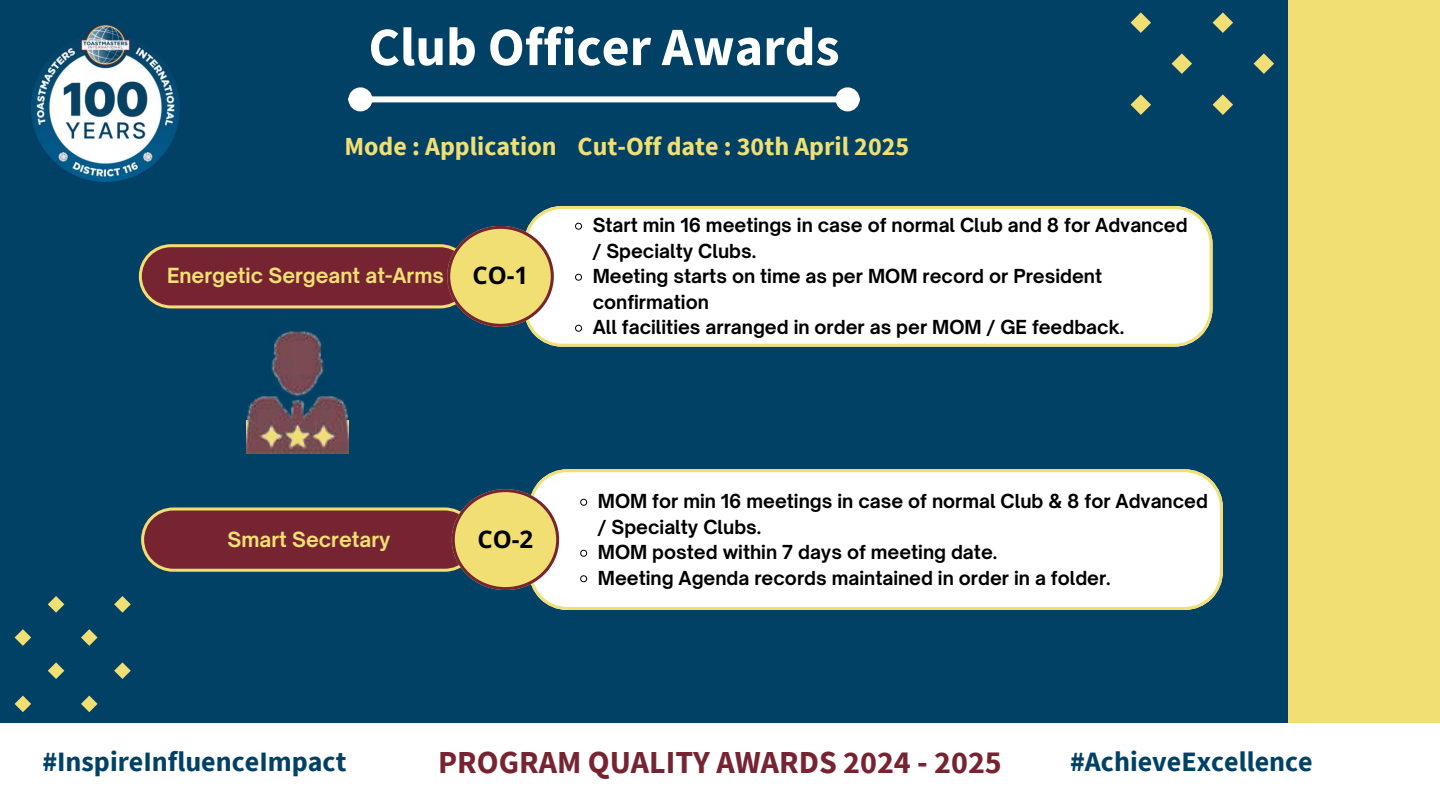
<style>
.page{position:relative;width:1440px;height:810px;background:#004165}
.page>*{position:absolute;margin:0;border:0;box-sizing:border-box;transform-origin:0 0}
.t1{font:700 54px "Source Sans Pro";color:#fff}
.t2{font:700 32px "Source Sans Pro";color:#772432}
.t3{font:700 28px "Source Sans Pro";color:#004165}
.t4{font:700 26px "Source Sans Pro";color:#f2df74}
.t5{font:700 24px "Open Sans";color:#000}
.t6{font:700 20px "Open Sauce One";color:#f2df74}
.t7{font:700 18.5px/25.5px "Open Sauce One";color:#000}
</style>
<div class="page">
<div style="left:1288px;top:0;width:152px;height:810px;background:#f2df74"></div>
<svg style="left:1131px;top:12px;width:20px;height:21px"></svg>
<svg style="left:1131px;top:94px;width:20px;height:21px"></svg>
<svg style="left:1172px;top:53px;width:20px;height:21px"></svg>
<svg style="left:1213px;top:12px;width:20px;height:21px"></svg>
<svg style="left:1213px;top:94px;width:20px;height:21px"></svg>
<svg style="left:1254px;top:53px;width:20px;height:21px"></svg>
<svg style="left:15px;top:629px;width:16px;height:17px"></svg>
<svg style="left:15px;top:696px;width:16px;height:16px"></svg>
<svg style="left:48px;top:596px;width:16px;height:17px"></svg>
<svg style="left:48px;top:662px;width:16px;height:17px"></svg>
<svg style="left:81px;top:629px;width:17px;height:17px"></svg>
<svg style="left:81px;top:696px;width:17px;height:16px"></svg>
<svg style="left:114px;top:596px;width:17px;height:17px"></svg>
<svg style="left:114px;top:662px;width:17px;height:17px"></svg>
<div style="left:0;top:723px;width:1440px;height:87px;background:#fff"></div>
<div style="left:528px;top:206px;width:684px;height:141px;background:#fff"></div>
<svg style="left:575px;top:222px;width:7px;height:8px"></svg>
<svg style="left:575px;top:273px;width:7px;height:8px"></svg>
<svg style="left:575px;top:324px;width:7px;height:8px"></svg>
<svg style="left:139px;top:226px;width:415px;height:101px"></svg>
<img style="left:246px;top:331px;width:103px;height:123px">
<div style="left:533px;top:469px;width:690px;height:141px;background:#fff"></div>
<svg style="left:580px;top:498px;width:8px;height:8px"></svg>
<svg style="left:580px;top:549px;width:8px;height:8px"></svg>
<svg style="left:580px;top:575px;width:8px;height:8px"></svg>
<svg style="left:141px;top:489px;width:418px;height:101px"></svg>
<img style="left:31px;top:23px;width:149px;height:159px">
<div style="left:371px;top:96px;width:466px;height:6px;background:#fff"></div>
<div style="left:351px;top:90px;width:18px;height:18px;background:#fff;border-radius:50%"></div>
<div style="left:348px;top:87px;width:24px;height:24px;border:6px solid #fff;border-radius:50%"></div>
<div style="left:839px;top:90px;width:18px;height:18px;background:#fff;border-radius:50%"></div>
<div style="left:836px;top:87px;width:24px;height:24px;border:6px solid #fff;border-radius:50%"></div>
<p class="t1" style="left:368px;top:12px;width:473px">Club Officer Awards</p>
<p class="t4" style="left:344px;top:129px;width:566px">Mode : Application Cut-Off date : 30th April 2025</p>
<p class="t6" style="left:167px;top:263px;width:278px">Energetic Sergeant at-Arms</p>
<p class="t5" style="left:473px;top:259px;width:57px">CO-1</p>
<h1 class="t7" style="left:593px;top:212px;width:597px">Start min 16 meetings in case of normal Club and 8 for Advanced / Specialty Clubs.</h1>
<p class="t7" style="left:593px;top:263px;width:511px">Meeting starts on time as per MOM record or President confirmation</p>
<h3 class="t7" style="left:593px;top:314px;width:533px">All facilities arranged in order as per MOM / GE feedback.</h3>
<h4 class="t6" style="left:228px;top:527px;width:164px">Smart Secretary</h4>
<p class="t5" style="left:478px;top:522px;width:57px">CO-2</p>
<h5 class="t7" style="left:598px;top:488px;width:612px">MOM for min 16 meetings in case of normal Club &amp; 8 for Advanced / Specialty Clubs.</h5>
<p class="t7" style="left:598px;top:539px;width:401px">MOM posted within 7 days of meeting date.</p>
<p class="t7" style="left:598px;top:565px;width:514px">Meeting Agenda records maintained in order in a folder.</p>
<h5 class="t3" style="left:42px;top:744px;width:306px">#InspireInfluenceImpact</h5>
<h4 class="t2" style="left:438px;top:742px;width:565px">PROGRAM QUALITY AWARDS 2024 - 2025</h4>
<p class="t3" style="left:1070px;top:744px;width:244px">#AchieveExcellence</p>
</div>
